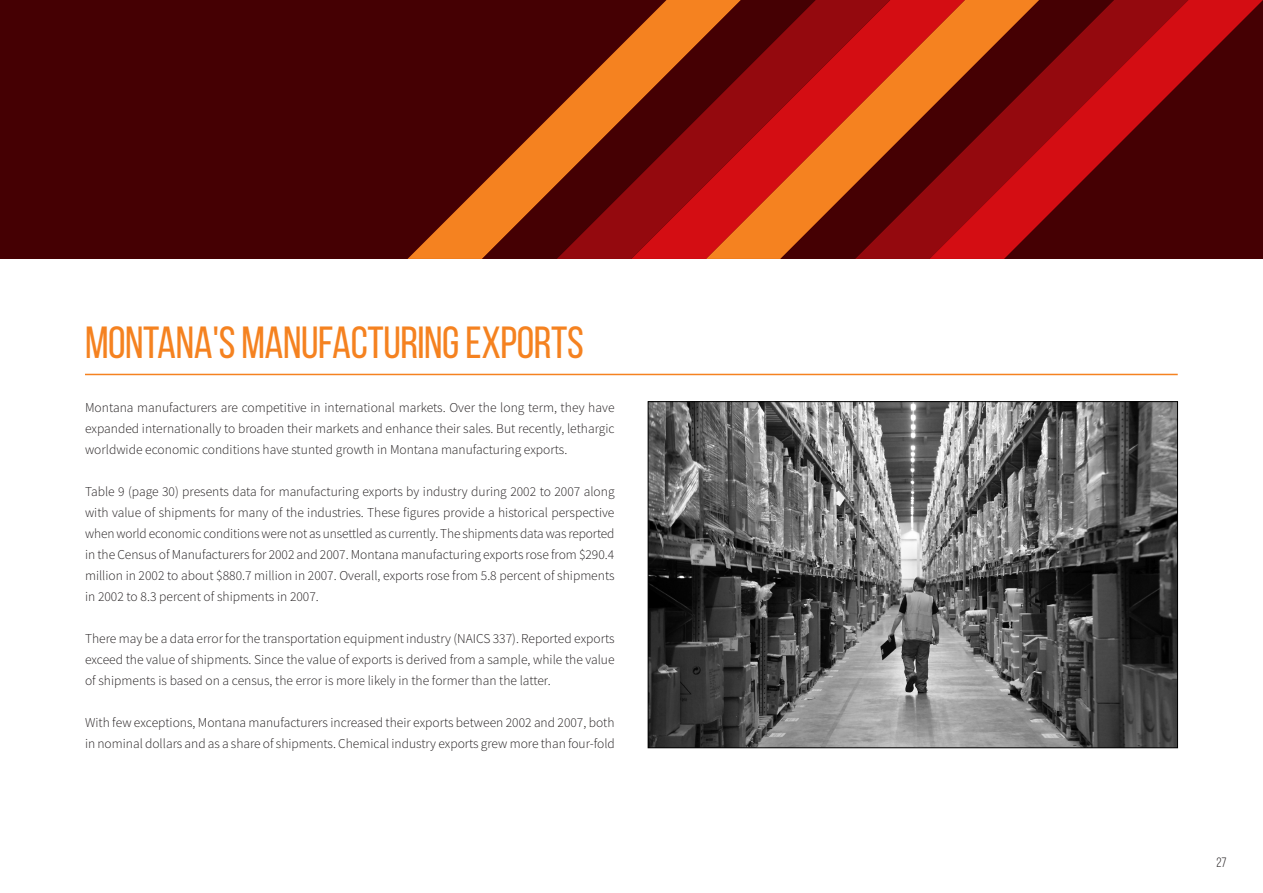
<style>
.page{position:relative;width:1263px;height:893px;background:#fff}
.page>*{position:absolute;margin:0;border:0;box-sizing:border-box;transform-origin:0 0}
.t1{font:45px "Bebas Neue";letter-spacing:-.01em;color:#f58220}
.t2{font:300 13.5px/21px "Source Sans Pro";color:#231f20;text-align:justify}
.t3{font:13.5px "Bebas Neue";color:#231f20}
</style>
<div class="page">
<div style="left:0;top:0;width:1263px;height:259px;background:#450003"></div>
<svg style="left:407px;top:184px;width:75px;height:75px"></svg>
<svg style="left:482px;top:35px;width:149px;height:224px"></svg>
<svg style="left:965px;top:0;width:298px;height:259px"></svg>
<svg style="left:631px;top:0;width:334px;height:259px"></svg>
<img style="left:650px;top:403px;width:526px;height:343px">
<hr style="left:85px;top:374px;width:1093px;height:1px;background:#f58220">
<p class="t1" style="left:85px;top:318px;width:500px">MONTANA'S MANUFACTURING EXPORTS</p>
<p class="t2" style="left:85px;top:397px;width:531px">Montana manufacturers are competitive in international markets. Over the long term, they have expanded internationally to broaden their markets and enhance their sales. But recently, lethargic worldwide economic conditions have stunted growth in Montana manufacturing exports.</p>
<p class="t2" style="left:85px;top:481px;width:531px">Table 9 (page 30) presents data for manufacturing exports by industry during 2002 to 2007 along with value of shipments for many of the industries. These figures provide a historical perspective when world economic conditions were not as unsettled as currently. The shipments data was reported in the Census of Manufacturers for 2002 and 2007. Montana manufacturing exports rose from $290.4 million in 2002 to about $880.7 million in 2007. Overall, exports rose from 5.8 percent of shipments in 2002 to 8.3 percent of shipments in 2007.</p>
<p class="t2" style="left:85px;top:628px;width:531px">There may be a data error for the transportation equipment industry (NAICS 337). Reported exports exceed the value of shipments. Since the value of exports is derived from a sample, while the value of shipments is based on a census, the error is more likely in the former than the latter.</p>
<p class="t2" style="left:85px;top:712px;width:531px">With few exceptions, Montana manufacturers increased their exports between 2002 and 2007, both in nominal dollars and as a share of shipments. Chemical industry exports grew more than four-fold</p>
<p class="t3" style="left:1216px;top:855px;width:12px">27</p>
</div>
